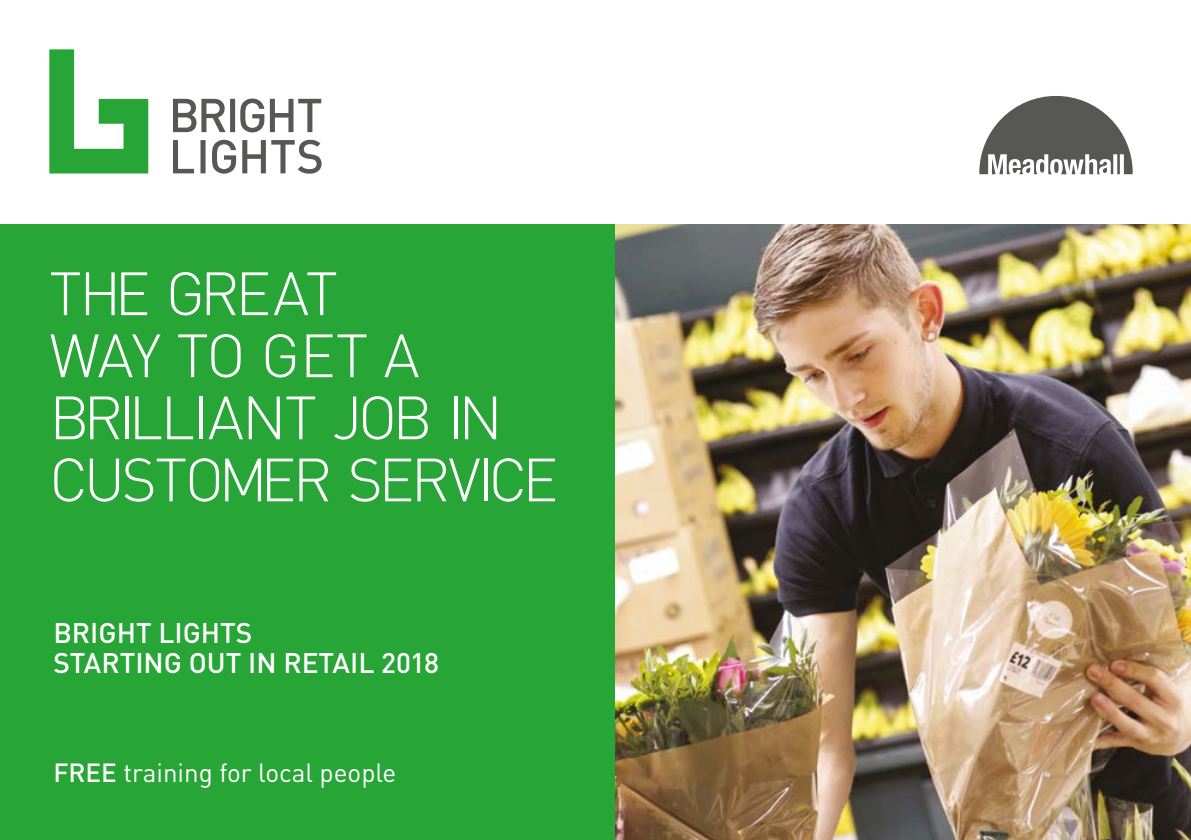
<style>
.page{position:relative;width:1191px;height:840px;background:#fff}
.page>*{position:absolute;margin:0;border:0;box-sizing:border-box;transform-origin:0 0}
.t1{font:300 60px/62px "DIN";letter-spacing:-.06em;color:#fff}
.t2{font:500 28px/30px "DIN";color:#fff}
.t3{font:26px "DIN";color:#fff}
.s1{font-weight:500}
</style>
<div class="page">
<svg style="left:49px;top:49px;width:99px;height:124px"></svg>
<svg style="left:173px;top:140px;width:148px;height:33px"></svg>
<svg style="left:173px;top:98px;width:148px;height:34px"></svg>
<svg style="left:979px;top:96px;width:153px;height:78px"></svg>
<div style="left:0;top:224px;width:615px;height:615px;background:#27a536"></div>
<img style="left:615px;top:224px;width:576px;height:615px">
<p class="t1" style="left:49px;top:262px;width:510px">THE GREAT<br>WAY TO GET A<br>BRILLIANT JOB IN<br>CUSTOMER SERVICE</p>
<p class="t2" style="left:53px;top:616px;width:387px">BRIGHT LIGHTS<br>STARTING OUT IN RETAIL 2018</p>
<p class="t3" style="left:53px;top:756px;width:344px"><span class="s1">FREE</span> training for local people</p>
</div>
